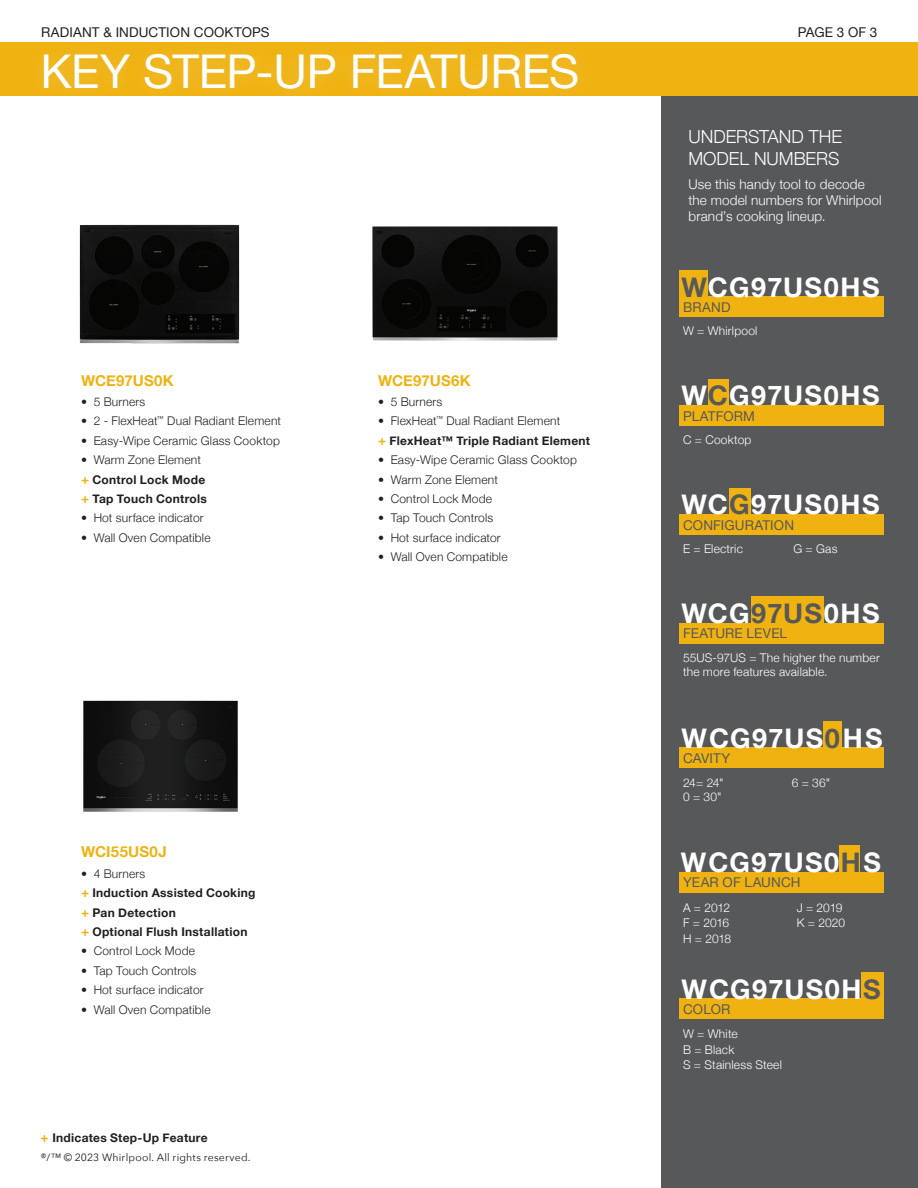
<style>
.page{position:relative;width:918px;height:1188px;background:#fff}
.page>*{position:absolute;margin:0;border:0;box-sizing:border-box;transform-origin:0 0}
.Page_header_White{font:46.5px "Helvetica Neue";letter-spacing:-.01em;color:#fff}
.Model__s{font:700 27px "Helvetica Neue";letter-spacing:.05em;color:#fff}
.Subheader_white_12pt{font:300 18px/21.6px "Helvetica Neue";letter-spacing:-.005em;color:#fff}
.Subhead_gold_10pt{font:700 15px "Helvetica Neue";letter-spacing:.01em;color:#efb211}
.Body_copy_white_9pt{font:300 13.5px/16.2px "Helvetica Neue";letter-spacing:.01em;color:#fff}
.subhead_wp_grey_9pt{font:13.5px "Helvetica Neue";letter-spacing:.01em;color:#57585a}
.Resources{font:13.5px "Helvetica Neue";letter-spacing:.01em;color:#231f20}
.bullets_black_8pt{font:300 12px "Helvetica Neue";letter-spacing:.015em;color:#231f20}
.body_copy_white_8pt{font:300 12px/14.4px "Helvetica Neue";letter-spacing:.015em;color:#fff}
.Step_up_bullet_Bold{font:700 12px "Helvetica Neue";letter-spacing:.02em;color:#231f20}
.Step_up_bullet_Bold-2{font:300 12px "Helvetica Neue";letter-spacing:.015em;color:#231f20}
.Disclaimer_black_8pt{font:10.5px "Avenir Next";letter-spacing:.02em;color:#231f20}
.s1{font-size:13.5px;color:#efb211}
.s2{color:#57585a}
</style>
<div class="page">
<div style="left:0;top:42px;width:918px;height:54px;background:#efb211"></div>
<div style="left:28px;top:38px;width:567px;height:68px;background:#fff;opacity:.2"></div>
<img style="left:79px;top:224px;width:161px;height:120px">
<img style="left:83px;top:700px;width:155px;height:112px">
<img style="left:372px;top:226px;width:186px;height:115px">
<div style="left:662px;top:96px;width:256px;height:1092px;background:#57585a"></div>
<div style="left:679px;top:270px;width:29px;height:27px;background:#efb211"></div>
<div style="left:679px;top:297px;width:204px;height:20px;background:#efb211"></div>
<div style="left:751px;top:596px;width:73px;height:27px;background:#efb211"></div>
<div style="left:679px;top:623px;width:204px;height:20px;background:#efb211"></div>
<div style="left:824px;top:721px;width:18px;height:27px;background:#efb211"></div>
<div style="left:679px;top:748px;width:204px;height:20px;background:#efb211"></div>
<div style="left:708px;top:379px;width:21px;height:27px;background:#efb211"></div>
<div style="left:679px;top:405px;width:204px;height:20px;background:#efb211"></div>
<div style="left:729px;top:488px;width:21px;height:27px;background:#efb211"></div>
<div style="left:679px;top:514px;width:204px;height:20px;background:#efb211"></div>
<div style="left:840px;top:845px;width:20px;height:27px;background:#efb211"></div>
<div style="left:679px;top:872px;width:204px;height:20px;background:#efb211"></div>
<div style="left:861px;top:972px;width:22px;height:27px;background:#efb211"></div>
<div style="left:679px;top:999px;width:204px;height:20px;background:#efb211"></div>
<p class="Resources" style="left:41px;top:22px;width:230px">RADIANT &amp; INDUCTION COOKTOPS</p>
<p class="Page_header_White" style="left:40px;top:38px;width:540px">KEY STEP-UP FEATURES</p>
<p class="Subhead_gold_10pt" style="left:81px;top:368px;width:94px">WCE97US0K</p>
<p class="bullets_black_8pt" style="left:81px;top:392px;width:66px">• 5 Burners</p>
<p class="Step_up_bullet_Bold-2" style="left:81px;top:411px;width:202px">• 2 - FlexHeat<sup>™</sup> Dual Radiant Element</p>
<p class="bullets_black_8pt" style="left:81px;top:431px;width:201px">• Easy-Wipe Ceramic Glass Cooktop</p>
<p class="bullets_black_8pt" style="left:81px;top:450px;width:122px">• Warm Zone Element</p>
<p class="Step_up_bullet_Bold" style="left:81px;top:470px;width:126px"><span class="s1">+</span> Control Lock Mode</p>
<p class="Step_up_bullet_Bold" style="left:81px;top:489px;width:128px"><span class="s1">+</span> Tap Touch Controls</p>
<p class="bullets_black_8pt" style="left:81px;top:509px;width:124px">• Hot surface indicator</p>
<p class="bullets_black_8pt" style="left:81px;top:528px;width:131px">• Wall Oven Compatible</p>
<p class="Subhead_gold_10pt" style="left:378px;top:368px;width:94px">WCE97US6K</p>
<p class="bullets_black_8pt" style="left:378px;top:392px;width:66px">• 5 Burners</p>
<p class="Step_up_bullet_Bold-2" style="left:378px;top:411px;width:184px">• FlexHeat<sup>™</sup> Dual Radiant Element</p>
<p class="Step_up_bullet_Bold" style="left:378px;top:431px;width:214px"><span class="s1">+</span> FlexHeat™ Triple Radiant Element</p>
<p class="bullets_black_8pt" style="left:378px;top:450px;width:201px">• Easy-Wipe Ceramic Glass Cooktop</p>
<p class="bullets_black_8pt" style="left:378px;top:470px;width:122px">• Warm Zone Element</p>
<p class="bullets_black_8pt" style="left:378px;top:489px;width:116px">• Control Lock Mode</p>
<p class="Step_up_bullet_Bold-2" style="left:378px;top:509px;width:117px">• Tap Touch Controls</p>
<p class="bullets_black_8pt" style="left:378px;top:528px;width:124px">• Hot surface indicator</p>
<p class="bullets_black_8pt" style="left:378px;top:547px;width:131px">• Wall Oven Compatible</p>
<p class="Subhead_gold_10pt" style="left:81px;top:840px;width:87px">WCI55US0J</p>
<p class="bullets_black_8pt" style="left:81px;top:864px;width:66px">• 4 Burners</p>
<p class="Step_up_bullet_Bold" style="left:81px;top:883px;width:176px"><span class="s1">+</span> Induction Assisted Cooking</p>
<p class="Step_up_bullet_Bold" style="left:81px;top:903px;width:96px"><span class="s1">+</span> Pan Detection</p>
<p class="Step_up_bullet_Bold" style="left:81px;top:922px;width:168px"><span class="s1">+</span> Optional Flush Installation</p>
<p class="bullets_black_8pt" style="left:81px;top:942px;width:116px">• Control Lock Mode</p>
<p class="Step_up_bullet_Bold-2" style="left:81px;top:961px;width:117px">• Tap Touch Controls</p>
<p class="bullets_black_8pt" style="left:81px;top:980px;width:124px">• Hot surface indicator</p>
<p class="bullets_black_8pt" style="left:81px;top:1000px;width:131px">• Wall Oven Compatible</p>
<p class="Step_up_bullet_Bold" style="left:40px;top:1129px;width:169px"><span class="s1">+</span> Indicates Step-Up Feature</p>
<p class="Disclaimer_black_8pt" style="left:40px;top:1148px;width:212px">®/™ © 2023 Whirlpool. All rights reserved.</p>
<p class="Resources" style="left:798px;top:22px;width:81px">PAGE 3 OF 3</p>
<p class="Subheader_white_12pt" style="left:688px;top:125px;width:155px">UNDERSTAND THE<br>MODEL NUMBERS</p>
<p class="Body_copy_white_9pt" style="left:688px;top:175px;width:195px">Use this handy tool to decode the model numbers for Whirlpool brand’s cooking lineup.</p>
<p class="Model__s" style="left:682px;top:266px;width:199px"><span class="s2">W</span>CG97US0HS</p>
<p class="subhead_wp_grey_9pt" style="left:683px;top:297px;width:49px">BRAND</p>
<p class="body_copy_white_8pt" style="left:683px;top:323px;width:76px">W = Whirlpool</p>
<p class="Model__s" style="left:682px;top:374px;width:199px">W<span class="s2">C</span>G97US0HS</p>
<p class="subhead_wp_grey_9pt" style="left:683px;top:406px;width:73px">PLATFORM</p>
<p class="body_copy_white_8pt" style="left:683px;top:431px;width:70px">C = Cooktop</p>
<p class="Model__s" style="left:682px;top:483px;width:199px">WC<span class="s2">G</span>97US0HS</p>
<p class="subhead_wp_grey_9pt" style="left:683px;top:515px;width:113px">CONFIGURATION</p>
<p class="body_copy_white_8pt" style="left:683px;top:540px;width:61px">E = Electric</p>
<p class="body_copy_white_8pt" style="left:793px;top:540px;width:46px">G = Gas</p>
<p class="Model__s" style="left:682px;top:592px;width:199px">WCG<span class="s2">97US</span>0HS</p>
<p class="subhead_wp_grey_9pt" style="left:683px;top:624px;width:106px">FEATURE LEVEL</p>
<p class="body_copy_white_8pt" style="left:683px;top:650px;width:198px">55US-97US = The higher the number the more features available.</p>
<p class="Model__s" style="left:682px;top:717px;width:203px">WCG97US<span class="s2">0</span>HS</p>
<p class="subhead_wp_grey_9pt" style="left:683px;top:749px;width:49px">CAVITY</p>
<p class="body_copy_white_8pt" style="left:683px;top:774px;width:42px">24= 24"</p>
<p class="body_copy_white_8pt" style="left:683px;top:789px;width:40px">0 = 30"</p>
<p class="body_copy_white_8pt" style="left:792px;top:774px;width:40px">6 = 36"</p>
<p class="Model__s" style="left:681px;top:841px;width:202px">WCG97US0<span class="s2">H</span>S</p>
<p class="subhead_wp_grey_9pt" style="left:683px;top:873px;width:119px">YEAR OF LAUNCH</p>
<p class="body_copy_white_8pt" style="left:683px;top:899px;width:49px">A = 2012</p>
<p class="body_copy_white_8pt" style="left:683px;top:915px;width:48px">F = 2016</p>
<p class="body_copy_white_8pt" style="left:683px;top:931px;width:50px">H = 2018</p>
<p class="body_copy_white_8pt" style="left:797px;top:899px;width:47px">J = 2019</p>
<p class="body_copy_white_8pt" style="left:797px;top:915px;width:50px">K = 2020</p>
<p class="Model__s" style="left:682px;top:968px;width:201px">WCG97US0H<span class="s2">S</span></p>
<p class="subhead_wp_grey_9pt" style="left:683px;top:999px;width:49px">COLOR</p>
<p class="body_copy_white_8pt" style="left:683px;top:1026px;width:56px">W = White</p>
<p class="body_copy_white_8pt" style="left:683px;top:1041px;width:53px">B = Black</p>
<p class="body_copy_white_8pt" style="left:683px;top:1057px;width:100px">S = Stainless Steel</p>
</div>
